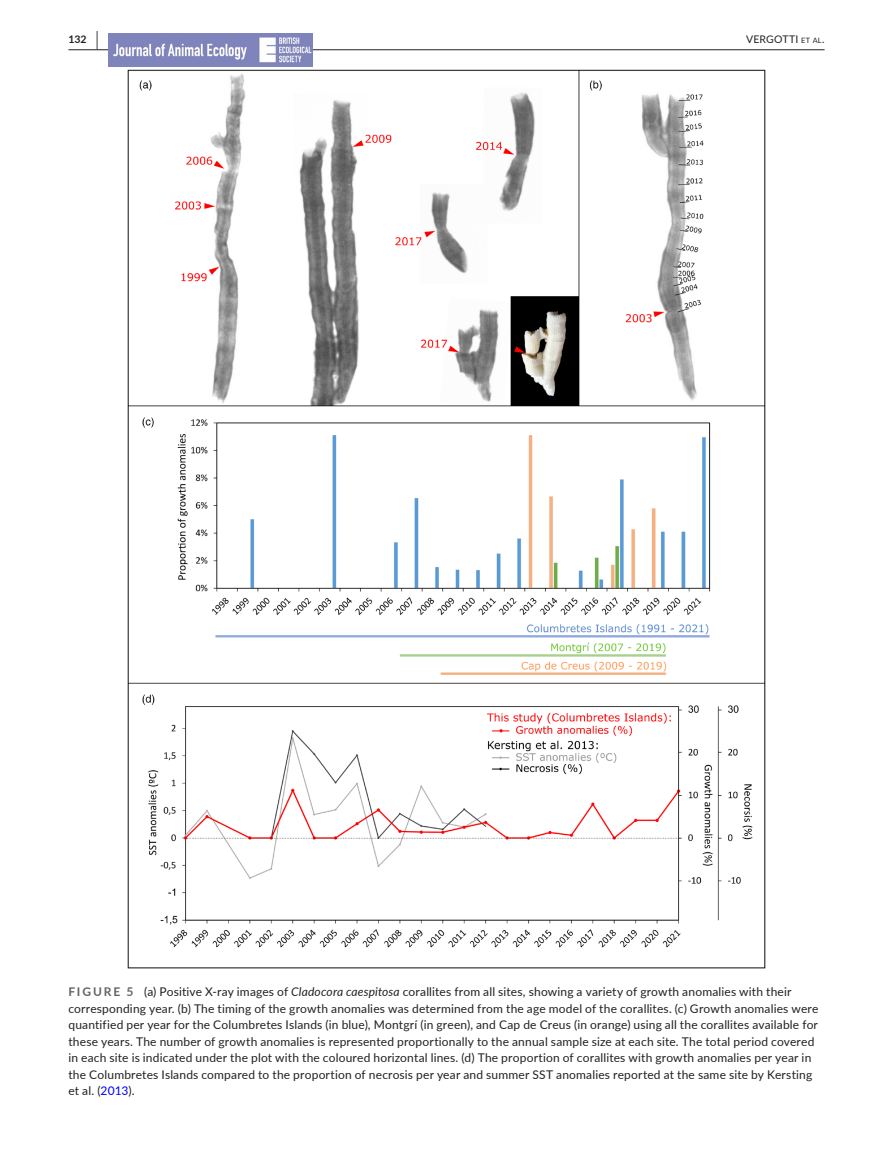
<style>
.page{position:relative;width:893px;height:1174px;background:#fff}
.page>*{position:absolute;margin:0;border:0;box-sizing:border-box;transform-origin:0 0}
.t1{font:12px/16.5px "Lato";letter-spacing:.015em;color:#231f20}
.t2{font:10.5px "Lato";letter-spacing:.02em;color:#231f20}
.t3{font:700 10.5px "Lato";color:#231f20}
.s1{font-size:19.5px}
.s2{font-size:7.35px}
.s3{font-weight:700;color:#636366}
.s4{font-style:italic}
.s5{color:#00f}
</style>
<div class="page">
<hr style="left:68px;top:49px;width:756px;height:1px;background:#231f20">
<img style="left:108px;top:33px;width:204px;height:33px">
<img style="left:128px;top:69px;width:637px;height:899px">
<p class="t3" style="left:68px;top:31px;width:31px">132 <span class="s1">|</span></p>
<p class="t2" style="left:746px;top:31px;width:80px">VERGOTTI <span class="s2">et al</span>.</p>
<p class="t1" style="left:68px;top:983px;width:751px"><span class="s3">FIGURE 5</span> (a) Positive X-ray images of <span class="s4">Cladocora caespitosa</span> corallites from all sites, showing a variety of growth anomalies with their corresponding year. (b) The timing of the growth anomalies was determined from the age model of the corallites. (c) Growth anomalies were quantified per year for the Columbretes Islands (in blue), Montgrí (in green), and Cap de Creus (in orange) using all the corallites available for these years. The number of growth anomalies is represented proportionally to the annual sample size at each site. The total period covered in each site is indicated under the plot with the coloured horizontal lines. (d) The proportion of corallites with growth anomalies per year in the Columbretes Islands compared to the proportion of necrosis per year and summer SST anomalies reported at the same site by Kersting et al. (<span class="s5">2013</span>).</p>
</div>
